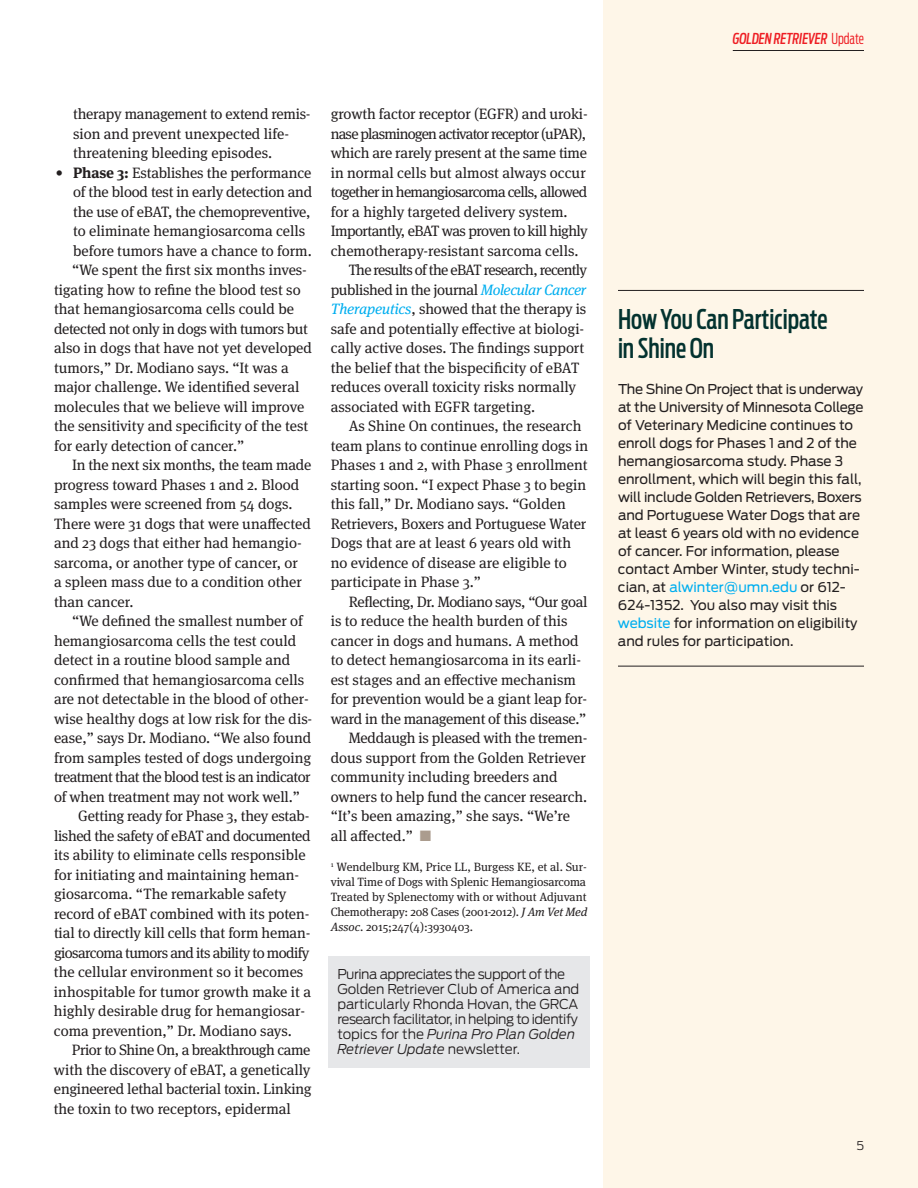
<style>
.page{position:relative;width:918px;height:1188px;background:#fff}
.page>*{position:absolute;margin:0;border:0;box-sizing:border-box;transform-origin:0 0}
.t1{font:500 27px/28.5px "Antenna Extra Cond";color:#03322f}
.t2{font:15px/19.5px "Meta Serif OT";color:#231f20}
.t3{font:15px "Meta Serif OT";letter-spacing:-.025em;color:#231f20}
.t4{font:15px "Meta Serif OT";letter-spacing:-.035em;color:#231f20}
.t5{font:15px "Meta Serif OT";letter-spacing:-.045em;color:#231f20}
.t6{font:15px "Meta Serif OT";letter-spacing:-.05em;color:#231f20}
.t7{font:15px "Meta Serif OT";letter-spacing:-.04em;color:#231f20}
.t8{font:15px "Meta Serif OT";letter-spacing:-.02em;color:#231f20}
.t9{font:15px "Meta Serif OT";letter-spacing:-.03em;color:#231f20}
.t10{font:italic 500 15px "Antenna Extra Cond";color:#ee1d23}
.t11{font:13.5px/18px "Antenna";color:#231f20}
.t12{font:300 13.5px/15px "Antenna";letter-spacing:-.035em;color:#231f20}
.t13{font:12px/15px "Meta Serif OT";letter-spacing:-.015em;color:#231f20;text-align:justify}
.t14{font:300 12px "Antenna";color:#231f20}
.s1{font-weight:700}
.s2{font-style:italic;color:#00aeef}
.s3{color:#ab9c8e}
.s4{font-style:italic}
.s5{font-weight:300;font-style:normal}
.s6{color:#00aeef}
</style>
<div class="page">
<div style="left:603px;top:0;width:315px;height:1188px;background:#fef6e8"></div>
<hr style="left:733px;top:50px;width:131px;height:1px;background:#231f20">
<hr style="left:618px;top:290px;width:246px;height:1px;background:#231f20">
<hr style="left:618px;top:666px;width:246px;height:1px;background:#231f20">
<div style="left:328px;top:956px;width:262px;height:112px;background:#e6e7e9"></div>
<p class="t2" style="left:73px;top:106px;width:239px">therapy management to extend remis&shy;sion and prevent unexpected life&shy;threatening bleeding episodes.</p>
<p class="t2" style="left:56px;top:164px;width:257px">• <span class="s1">Phase 3:</span> Establishes the performance</p>
<p class="t2" style="left:73px;top:184px;width:241px">of the blood test in early detection and</p>
<p class="t2" style="left:73px;top:203px;width:239px">the use of eBAT, the chemopreventive,</p>
<p class="t2" style="left:73px;top:223px;width:234px">to eliminate hemangiosarcoma cells</p>
<p class="t2" style="left:73px;top:242px;width:240px">before tumors have a chance to form.</p>
<p class="t2" style="left:72px;top:262px;width:236px">“We spent the first six months inves-</p>
<p class="t2" style="left:54px;top:281px;width:248px">tigating how to refine the blood test so</p>
<p class="t2" style="left:54px;top:301px;width:242px">that hemangiosarcoma cells could be</p>
<p class="t3" style="left:54px;top:324px;width:255px">detected not only in dogs with tumors but</p>
<p class="t2" style="left:54px;top:340px;width:260px">also in dogs that have not yet developed</p>
<p class="t2" style="left:54px;top:359px;width:236px">tumors,” Dr. Modiano says. “It was a</p>
<p class="t2" style="left:54px;top:379px;width:247px">major challenge. We identified several</p>
<p class="t2" style="left:54px;top:398px;width:252px">molecules that we believe will improve</p>
<p class="t2" style="left:54px;top:418px;width:256px">the sensitivity and specificity of the test</p>
<p class="t2" style="left:54px;top:437px;width:192px">for early detection of cancer.”</p>
<p class="t2" style="left:72px;top:457px;width:241px">In the next six months, the team made</p>
<p class="t2" style="left:54px;top:476px;width:247px">progress toward Phases 1 and 2. Blood</p>
<p class="t2" style="left:54px;top:496px;width:240px">samples were screened from 54 dogs.</p>
<p class="t2" style="left:54px;top:515px;width:258px">There were 31 dogs that were unaffected</p>
<p class="t2" style="left:54px;top:535px;width:249px">and 23 dogs that either had hemangio -</p>
<p class="t2" style="left:54px;top:554px;width:246px">sarcoma, or another type of cancer, or</p>
<p class="t2" style="left:54px;top:574px;width:250px">a spleen mass due to a condition other</p>
<p class="t2" style="left:54px;top:593px;width:81px">than cancer.</p>
<p class="t2" style="left:72px;top:613px;width:232px">“We defined the smallest number of</p>
<p class="t2" style="left:54px;top:632px;width:244px">hemangiosarcoma cells the test could</p>
<p class="t2" style="left:54px;top:652px;width:238px">detect in a routine blood sample and</p>
<p class="t2" style="left:54px;top:671px;width:252px">confirmed that hemangiosarcoma cells</p>
<p class="t2" style="left:54px;top:691px;width:256px">are not detectable in the blood of other-</p>
<p class="t2" style="left:54px;top:710px;width:260px">wise healthy dogs at low risk for the dis-</p>
<p class="t2" style="left:54px;top:730px;width:259px">ease,” says Dr. Modiano. “We also found</p>
<p class="t2" style="left:54px;top:749px;width:259px">from samples tested of dogs undergoing</p>
<p class="t4" style="left:54px;top:772px;width:258px">treatment that the blood test is an indicator</p>
<p class="t2" style="left:54px;top:788px;width:247px">of when treatment may not work well.”</p>
<p class="t2" style="left:78px;top:808px;width:233px">Getting ready for Phase 3, they estab-</p>
<p class="t3" style="left:54px;top:831px;width:258px">lished the safety of eBAT and documented</p>
<p class="t2" style="left:54px;top:847px;width:253px">its ability to eliminate cells responsible</p>
<p class="t2" style="left:54px;top:866px;width:247px">for initiating and maintaining heman-</p>
<p class="t2" style="left:54px;top:886px;width:234px">giosarcoma. “The remarkable safety</p>
<p class="t2" style="left:54px;top:905px;width:257px">record of eBAT combined with its poten-</p>
<p class="t2" style="left:54px;top:925px;width:258px">tial to directly kill cells that form heman -</p>
<p class="t7" style="left:54px;top:948px;width:257px">giosarcoma tumors and its ability to modify</p>
<p class="t2" style="left:54px;top:964px;width:251px">the cellular environment so it becomes</p>
<p class="t2" style="left:54px;top:983px;width:259px">inhospitable for tumor growth make it a</p>
<p class="t2" style="left:54px;top:1003px;width:253px">highly desirable drug for hemangiosar-</p>
<p class="t2" style="left:54px;top:1022px;width:239px">coma prevention,” Dr. Modiano says.</p>
<p class="t9" style="left:72px;top:1045px;width:240px">Prior to Shine On, a breakthrough came</p>
<p class="t2" style="left:54px;top:1061px;width:258px">with the discovery of eBAT, a genetically</p>
<p class="t2" style="left:54px;top:1081px;width:259px">engineered lethal bacterial toxin. Linking</p>
<p class="t2" style="left:54px;top:1100px;width:238px">the toxin to two receptors, epidermal</p>
<p class="t2" style="left:331px;top:106px;width:259px">growth factor receptor (EGFR) and uroki-</p>
<p class="t6" style="left:331px;top:129px;width:257px">nase plasminogen activator receptor (uPAR),</p>
<p class="t2" style="left:331px;top:145px;width:258px">which are rarely present at the same time</p>
<p class="t2" style="left:331px;top:164px;width:257px">in normal cells but almost always occur</p>
<p class="t5" style="left:331px;top:187px;width:258px">together in hemangiosarcoma cells, allowed</p>
<p class="t2" style="left:331px;top:203px;width:238px">for a highly targeted delivery system.</p>
<p class="t4" style="left:331px;top:226px;width:259px">Importantly, eBAT was proven to kill highly</p>
<p class="t2" style="left:331px;top:242px;width:249px">chemotherapy-resistant sarcoma cells.</p>
<p class="t5" style="left:349px;top:265px;width:240px">The results of the eBAT research, recently</p>
<p class="t3" style="left:331px;top:285px;width:257px">published in the journal <span class="s2">Molecular Cancer</span></p>
<p class="t2" style="left:331px;top:301px;width:257px"><span class="s2">Therapeutics</span>, showed that the therapy is</p>
<p class="t2" style="left:331px;top:320px;width:255px">safe and potentially effective at biologi-</p>
<p class="t2" style="left:331px;top:340px;width:255px">cally active doses. The findings support</p>
<p class="t2" style="left:331px;top:359px;width:250px">the belief that the bispecificity of eBAT</p>
<p class="t2" style="left:331px;top:379px;width:247px">reduces overall toxicity risks normally</p>
<p class="t2" style="left:331px;top:398px;width:206px">associated with EGFR targeting.</p>
<p class="t2" style="left:349px;top:418px;width:234px">As Shine On continues, the research</p>
<p class="t2" style="left:331px;top:437px;width:259px">team plans to continue enrolling dogs in</p>
<p class="t2" style="left:331px;top:457px;width:259px">Phases 1 and 2, with Phase 3 enrollment</p>
<p class="t2" style="left:331px;top:476px;width:257px">starting soon. “I expect Phase 3 to begin</p>
<p class="t2" style="left:331px;top:496px;width:237px">this fall,” Dr. Modiano says. “Golden</p>
<p class="t2" style="left:331px;top:515px;width:257px">Retrievers, Boxers and Portuguese Water</p>
<p class="t2" style="left:331px;top:535px;width:242px">Dogs that are at least 6 years old with</p>
<p class="t2" style="left:331px;top:554px;width:237px">no evidence of disease are eligible to</p>
<p class="t2" style="left:331px;top:574px;width:152px">participate in Phase 3.”</p>
<p class="t3" style="left:349px;top:597px;width:240px">Reflecting, Dr. Modiano says, “Our goal</p>
<p class="t2" style="left:331px;top:613px;width:238px">is to reduce the health burden of this</p>
<p class="t2" style="left:331px;top:632px;width:249px">cancer in dogs and humans. A method</p>
<p class="t2" style="left:331px;top:652px;width:252px">to detect hemangiosarcoma in its earli-</p>
<p class="t2" style="left:331px;top:671px;width:247px">est stages and an effective mechanism</p>
<p class="t2" style="left:331px;top:691px;width:258px">for prevention would be a giant leap for-</p>
<p class="t8" style="left:331px;top:714px;width:257px">ward in the management of this disease.”</p>
<p class="t2" style="left:349px;top:730px;width:240px">Meddaugh is pleased with the tremen-</p>
<p class="t2" style="left:331px;top:749px;width:257px">dous support from the Golden Retriever</p>
<p class="t2" style="left:331px;top:769px;width:228px">community including breeders and</p>
<p class="t2" style="left:331px;top:788px;width:258px">owners to help fund the cancer research.</p>
<p class="t2" style="left:331px;top:808px;width:241px">“It’s been amazing,” she says. “We’re</p>
<p class="t2" style="left:331px;top:827px;width:102px">all affected.” <span class="s3">■</span></p>
<p class="t13" style="left:331px;top:860px;width:258px"><sup>1</sup> Wendelburg KM, Price LL, Burgess KE, et al. Sur&shy;vival Time of Dogs with Splenic Hemangiosarcoma Treated by Splenectomy with or without Adjuvant Chemotherapy: 208 Cases (2001-2012). <span class="s4">J Am Vet Med Assoc</span>. 2015;247(4):3930403.</p>
<p class="t12" style="left:338px;top:966px;width:243px">Purina appreciates the support of the Golden Retriever Club of America and particularly Rhonda Hovan, the GRCA research facilitator, in helping to identify topics for the <span class="s4">Purina Pro Plan Golden Retriever Update</span> newsletter.</p>
<p class="t10" style="left:733px;top:30px;width:133px">GOLDEN RETRIEVER <span class="s5">Update</span></p>
<h1 class="t1" style="left:618px;top:305px;width:211px">How You Can Participate in Shine On</h1>
<p class="t11" style="left:618px;top:380px;width:247px">The Shine On Project that is underway at the University of Minnesota College of Veterinary Medicine continues to enroll dogs for Phases 1 and 2 of the hemangio sarcoma study. Phase 3 enrollment, which will begin this fall, will include Golden Retrievers, Boxers and Portuguese Water Dogs that are at least 6 years old with no evidence of cancer. For information, please contact Amber Winter, study techni&shy;cian, at <span class="s6">alwinter@umn.edu</span> or 612- 624-1352. You also may visit this <span class="s6">website</span> for information on eligibility and rules for participation.</p>
<p class="t14" style="left:856px;top:1139px;width:9px">5</p>
</div>
